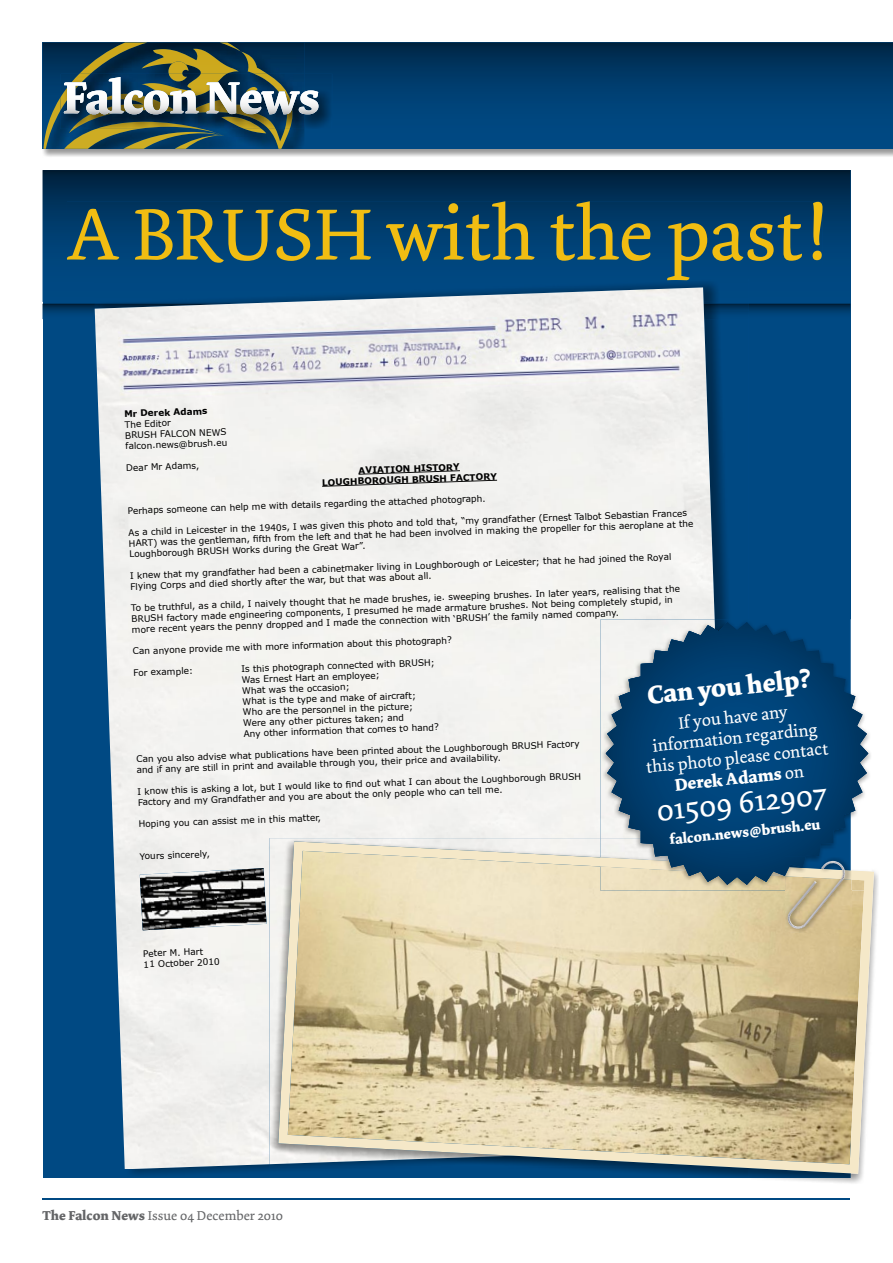
<style>
.page{position:relative;width:893px;height:1263px;background:#fff}
.page>*{position:absolute;margin:0;border:0;box-sizing:border-box;transform-origin:0 0}
.t1{font:76.5px "Dolly";letter-spacing:-.005em;color:#f1bd12}
.t2{font:31.95px "Dolly";color:#fff}
.t3{font:700 26.25px "Dolly";color:#fff}
.t4{font:17.4px/20.4px "Dolly";color:#fff;text-align:center}
.t5{font:700 14.55px "Dolly";color:#fff}
.t6{font:13.5px "Dolly";letter-spacing:.005em;color:#646567}
.t7{font:9px/10.8px "Verdana";color:#000}
.t8{font:700 9px/10.8px "Verdana";color:#000;text-align:center}
.s1{font-weight:700}
</style>
<div class="page">
<hr style="left:43px;top:1198px;width:807px;height:2px;background:#004983">
<img style="left:42px;top:135px;width:851px;height:22px">
<svg style="left:318px;top:43px;width:575px;height:106px;background:#003d6e"></svg>
<img style="left:318px;top:74px;width:14px;height:55px">
<svg style="left:44px;top:43px;width:274px;height:106px;background:#496160"></svg>
<div style="left:43px;top:170px;width:807px;height:1008px;background:#004983"></div>
<svg style="left:43px;top:170px;width:807px;height:79px;background:#00294b"></svg>
<svg style="left:67px;top:201px;width:755px;height:48px"></svg>
<svg style="left:43px;top:304px;width:807px;height:12px"></svg>
<img style="left:591px;top:279px;width:126px;height:23px">
<img style="left:715px;top:304px;width:34px;height:15px">
<img style="left:95px;top:287px;width:620px;height:882px">
<svg style="left:322px;top:470px;width:175px;height:17px;background:#dbdad8"></svg>
<img style="left:270px;top:1164px;width:479px;height:13px">
<img style="left:270px;top:838px;width:330px;height:326px">
<svg style="left:278px;top:841px;width:596px;height:333px;background:#c8bc9b"></svg>
<img style="left:140px;top:868px;width:127px;height:62px">
<img style="left:600px;top:619px;width:115px;height:219px">
<img style="left:868px;top:841px;width:3px;height:16px">
<img style="left:600px;top:838px;width:6px;height:19px">
<img style="left:600px;top:857px;width:271px;height:33px">
<svg style="left:606px;top:622px;width:262px;height:263px"></svg>
<img style="left:785px;top:880px;width:66px;height:53px">
<img style="left:819px;top:856px;width:31px;height:11px">
<img style="left:785px;top:867px;width:66px;height:13px">
<img style="left:785px;top:856px;width:34px;height:20px">
<img style="left:786px;top:861px;width:60px;height:69px">
<h1 class="t1" style="left:66px;top:189px;width:762px">A BRUSH with the past!</h1>
<p class="t8" style="left:124px;top:408px;width:85px;rotate:-2deg">Mr Derek Adams</p>
<p class="t7" style="left:124px;top:419px;width:104px;rotate:-2deg">The Editor<br>BRUSH FALCON NEWS falcon.news@brush.eu</p>
<p class="t7" style="left:126px;top:462px;width:75px;rotate:-2deg">Dear Mr Adams,</p>
<p class="t8" style="left:321px;top:466px;width:176px;rotate:-2deg">AVIATION HISTORY<br>LOUGHBOROUGH BRUSH FACTORY</p>
<p class="t7" style="left:128px;top:505px;width:360px;rotate:-2deg">Perhaps someone can help me with details regarding the attached photograph.</p>
<p class="t7" style="left:128px;top:527px;width:566px;rotate:-2deg">As a child in Leicester in the 1940s, I was given this photo and told that, “my grandfather (Ernest Talbot Sebastian Frances<br>HART) was the gentleman, fi fth from the left and that he had been involved in making the propeller for this aeroplane at the<br>Loughborough BRUSH Works during the Great War”.</p>
<p class="t7" style="left:130px;top:570px;width:543px;rotate:-2deg">I knew that my grandfather had been a cabinetmaker living in Loughborough or Leicester; that he had joined the Royal<br>Flying Corps and died shortly after the war, but that was about all.</p>
<p class="t7" style="left:131px;top:602px;width:551px;rotate:-2deg">To be truthful, as a child, I naively thought that he made brushes, ie. sweeping brushes. In later years, realising that the<br>BRUSH factory made engineering components, I presumed he made armature brushes. Not being completely stupid, in more recent years the penny dropped and I made the connection with ‘BRUSH’ the family named company.</p>
<p class="t7" style="left:132px;top:645px;width:321px;rotate:-2deg">Can anyone provide me with more information about this photograph?</p>
<p class="t7" style="left:133px;top:667px;width:61px;rotate:-2deg">For example:</p>
<p class="t7" style="left:241px;top:663px;width:197px;rotate:-2deg">Is this photograph connected with BRUSH; Was Ernest Hart an employee;<br>What was the occasion;<br>What is the type and make of aircraft; Who are the personnel in the picture; Were any other pictures taken; and<br>Any other information that comes to hand?</p>
<p class="t7" style="left:136px;top:753px;width:445px;rotate:-2deg">Can you also advise what publications have been printed about the Loughborough BRUSH Factory and if any are still in print and available through you, their price and availability.</p>
<p class="t7" style="left:137px;top:786px;width:446px;rotate:-2deg">I know this is asking a lot, but I would like to fi nd out what I can about the Loughborough BRUSH<br>Factory and my Grandfather and you are about the only people who can tell me.</p>
<p class="t7" style="left:138px;top:818px;width:184px;rotate:-2deg">Hoping you can assist me in this matter,</p>
<p class="t7" style="left:140px;top:850px;width:72px;rotate:-2deg">Yours sincerely,</p>
<h3 class="t3" style="left:646px;top:679px;width:167px;rotate:-6deg">Can you help?</h3>
<h3 class="t4" style="left:641px;top:717px;width:184px;rotate:-6deg">If you have any information regarding this photo please contact<br><span class="s1">Derek Adams</span> on</h3>
<h2 class="t2" style="left:655px;top:792px;width:172px;rotate:-6deg">01509 612907</h2>
<h3 class="t5" style="left:669px;top:831px;width:153px;rotate:-6deg">falcon.news@brush.eu</h3>
<p class="t7" style="left:143px;top:948px;width:78px;rotate:-2deg">Peter M. Hart<br>11 October 2010</p>
<h3 class="t6" style="left:43px;top:1208px;width:242px"><span class="s1">The Falcon News</span> Issue 04 December 2010</h3>
</div>
